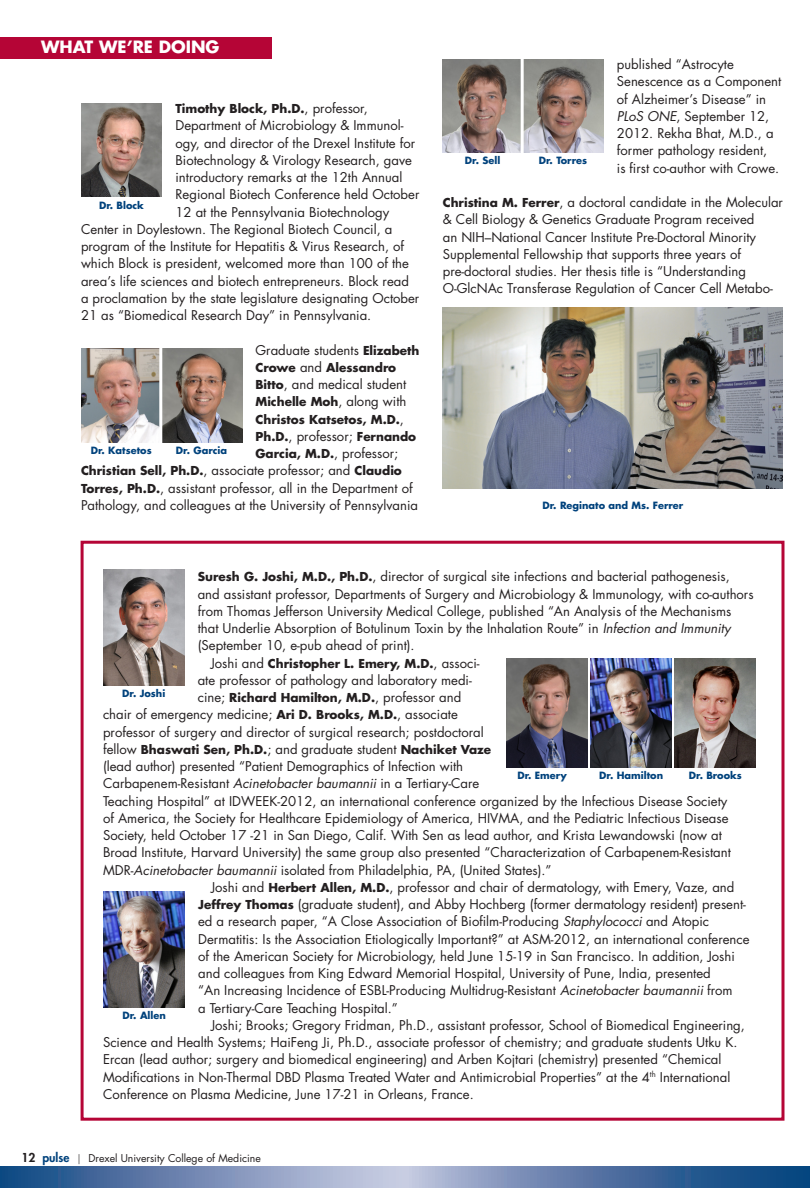
<style>
.page{position:relative;width:810px;height:1188px;background:#fff}
.page>*{position:absolute;margin:0;border:0;box-sizing:border-box;transform-origin:0 0}
.Headlines_smaller_se{font:700 16.5px "Futura";color:#fff}
.Body_1{font:13.2px/17.2px "Futura";color:#231f20}
.Body_NoIndent{font:13.2px/17.2px "Futura";color:#231f20}
.Body_NoIndent-2{font:700 12px "Futura";color:#231f20}
.Body_1-2{font:700 12px "Futura";color:#231f20}
.t1{font:10.5px "Futura";color:#231f20}
.Caption_blue_Names{font:700 9.75px "Futura";color:#01427c}
.s1{font-weight:400;font-size:13.2px}
.s2{font-weight:700;font-size:12px}
.s3{font-style:italic}
.s4{font-weight:800;font-size:12px}
.s5{font-weight:800;font-size:12px;color:#01427c}
.s6{font-family:"Miller Text"}
</style>
<div class="page">
<svg style="left:0;top:1166px;width:810px;height:22px;background:#6481ad"></svg>
<div style="left:81px;top:541px;width:703px;height:580px;border:3px solid #b50536"></div>
<div style="left:0;top:37px;width:272px;height:22px;background:#b50536"></div>
<img style="left:81px;top:349px;width:78px;height:93px">
<img style="left:162px;top:349px;width:80px;height:93px">
<img style="left:443px;top:59px;width:78px;height:94px">
<img style="left:524px;top:59px;width:79px;height:94px">
<img style="left:81px;top:103px;width:81px;height:94px">
<img style="left:443px;top:308px;width:340px;height:180px">
<img style="left:507px;top:659px;width:81px;height:109px">
<img style="left:591px;top:659px;width:81px;height:109px">
<img style="left:675px;top:659px;width:81px;height:109px">
<img style="left:104px;top:892px;width:81px;height:116px">
<img style="left:103px;top:570px;width:81px;height:116px">
<p class="Headlines_smaller_se" style="left:41px;top:36px;width:180px">WHAT WE’RE DOING</p>
<p class="Body_NoIndent-2" style="left:176px;top:100px;width:194px">Timothy Block, Ph.D.<span class="s1">, professor,</span></p>
<p class="Body_NoIndent" style="left:176px;top:117px;width:230px">Department of Microbiology &amp; Immunol-</p>
<p class="Body_NoIndent" style="left:176px;top:134px;width:241px">ogy, and director of the Drexel Institute for</p>
<p class="Body_NoIndent" style="left:176px;top:151px;width:238px">Biotechnology &amp; Virology Research, gave</p>
<p class="Body_NoIndent" style="left:176px;top:168px;width:228px">introductory remarks at the 12th Annual</p>
<p class="Body_NoIndent" style="left:176px;top:186px;width:245px">Regional Biotech Conference held October</p>
<p class="Body_NoIndent" style="left:176px;top:203px;width:215px">12 at the Pennsylvania Biotechnology</p>
<p class="Body_NoIndent" style="left:81px;top:220px;width:313px">Center in Doylestown. The Regional Biotech Council, a</p>
<p class="Body_NoIndent" style="left:81px;top:237px;width:325px">program of the Institute for Hepatitis &amp; Virus Research, of</p>
<p class="Body_NoIndent" style="left:81px;top:255px;width:329px">which Block is president, welcomed more than 100 of the</p>
<p class="Body_NoIndent" style="left:81px;top:272px;width:330px">area’s life sciences and biotech entrepreneurs. Block read</p>
<p class="Body_NoIndent" style="left:81px;top:289px;width:340px">a proclamation by the state legislature designating October</p>
<p class="Body_NoIndent" style="left:81px;top:306px;width:292px">21 as “Biomedical Research Day” in Pennsylvania.</p>
<p class="Body_NoIndent" style="left:256px;top:341px;width:166px">Graduate students <span class="s2">Elizabeth</span></p>
<p class="Body_NoIndent-2" style="left:256px;top:359px;width:142px">Crowe <span class="s1">and</span> Alessandro</p>
<p class="Body_NoIndent" style="left:256px;top:375px;width:152px"><span class="s2">Bitto</span>, and medical student</p>
<p class="Body_NoIndent-2" style="left:256px;top:394px;width:152px">Michelle Moh<span class="s1">, along with</span></p>
<p class="Body_NoIndent-2" style="left:256px;top:411px;width:150px">Christos Katsetos, M.D.<span class="s1">,</span></p>
<p class="Body_NoIndent-2" style="left:256px;top:428px;width:162px">Ph.D.<span class="s1">, professor;</span> Fernando</p>
<p class="Body_NoIndent-2" style="left:256px;top:445px;width:144px">Garcia, M.D.<span class="s1">, professor;</span></p>
<p class="Body_NoIndent-2" style="left:81px;top:463px;width:322px">Christian Sell, Ph.D.<span class="s1">, associate professor; and</span> Claudio</p>
<p class="Body_NoIndent" style="left:81px;top:479px;width:339px"><span class="s2">Torres, Ph.D.</span>, assistant professor, all in the Department of<br>Pathology, and colleagues at the University of Pennsylvania</p>
<p class="Caption_blue_Names" style="left:99px;top:198px;width:46px">Dr. Block</p>
<p class="Caption_blue_Names" style="left:91px;top:443px;width:63px">Dr. Katsetos</p>
<p class="Caption_blue_Names" style="left:176px;top:443px;width:53px">Dr. Garcia</p>
<p class="Body_NoIndent" style="left:617px;top:55px;width:166px">published “Astrocyte<br>Senescence as a Component of Alzheimer’s Disease” in<br><span class="s3">PLoS ONE</span>, September 12,<br>2012. Rekha Bhat, M.D., a former pathology resident,<br>is first co-author with Crowe.</p>
<p class="Body_NoIndent" style="left:443px;top:193px;width:342px"><span class="s2">Christina M. Ferrer</span>, a doctoral candidate in the Molecular &amp; Cell Biology &amp; Genetics Graduate Program received<br>an NIH–National Cancer Institute Pre-Doctoral Minority Supplemental Fellowship that supports three years of pre-doctoral studies. Her thesis title is “Understanding O-GlcNAc Transferase Regulation of Cancer Cell Metabo-</p>
<p class="Caption_blue_Names" style="left:465px;top:154px;width:37px">Dr. Sell</p>
<p class="Caption_blue_Names" style="left:539px;top:154px;width:50px">Dr. Torres</p>
<p class="Caption_blue_Names" style="left:542px;top:499px;width:142px">Dr. Reginato and Ms. Ferrer</p>
<p class="Body_NoIndent" style="left:198px;top:568px;width:557px"><span class="s2">Suresh G. Joshi, M.D., Ph.D.</span>, director of surgical site infections and bacterial pathogenesis, and assistant professor, Departments of Surgery and Microbiology &amp; Immunology, with co-authors from Thomas Jefferson University Medical College, published “An Analysis of the Mechanisms that Underlie Absorption of Botulinum Toxin by the Inhalation Route” in <span class="s3">Infection and Immunity </span>(September 10, e-pub ahead of print).</p>
<p class="Body_1-2" style="left:211px;top:655px;width:270px"><span class="s1">Joshi and</span> Christopher L. Emery, M.D.<span class="s1">, associ-</span></p>
<p class="Body_1" style="left:198px;top:671px;width:276px">ate professor of pathology and laboratory medi-</p>
<p class="Body_1-2" style="left:198px;top:689px;width:265px"><span class="s1">cine;</span> Richard Hamilton, M.D.<span class="s1">, professor and</span></p>
<p class="Body_1" style="left:103px;top:706px;width:382px">chair of emergency medicine; <span class="s2">Ari D. Brooks, M.D.</span>, associate professor of surgery and director of surgical research; postdoctoral</p>
<p class="Body_1-2" style="left:103px;top:741px;width:390px"><span class="s1">fellow</span> Bhaswati Sen, Ph.D.<span class="s1">; and graduate student</span> Nachiket Vaze</p>
<p class="Body_1" style="left:103px;top:758px;width:629px">(lead author) presented “Patient Demographics of Infection with<br>Carbapenem-Resistant <span class="s3">Acinetobacter baumannii</span> in a Tertiary-Care<br>Teaching Hospital” at IDWEEK-2012, an international conference organized by the Infectious Disease Society of America, the Society for Healthcare Epidemiology of America, HIVMA, and the Pediatric Infectious Disease Society, held October 17 -21 in San Diego, Calif. With Sen as lead author, and Krista Lewandowski (now at Broad Institute, Harvard University) the same group also presented “Characterization of Carbapenem-Resistant MDR-<span class="s3">Acinetobacter baumannii</span> isolated from Philadelphia, PA, (United States).”</p>
<p class="Body_1" style="left:198px;top:878px;width:553px;text-indent:13px">Joshi and <span class="s2">Herbert Allen, M.D.</span>, professor and chair of dermatology, with Emery, Vaze, and <span class="s2">Jeffrey Thomas</span> (graduate student), and Abby Hochberg (former dermatology resident) present&shy;ed a research paper, “A Close Association of Biofilm-Producing <span class="s3">Staphylococci</span> and Atopic Dermatitis: Is the Association Etiologically Important?” at ASM-2012, an international conference of the American Society for Microbiology, held June 15-19 in San Francisco. In addition, Joshi and colleagues from King Edward Memorial Hospital, University of Pune, India, presented<br>“An Increasing Incidence of ESBL-Producing Multidrug-Resistant <span class="s3">Acinetobacter baumannii</span> from<br>a Tertiary-Care Teaching Hospital.”</p>
<p class="Body_1" style="left:103px;top:1016px;width:643px;text-indent:108px">Joshi; Brooks; Gregory Fridman, Ph.D., assistant professor, School of Biomedical Engineering, Science and Health Systems; HaiFeng Ji, Ph.D., associate professor of chemistry; and graduate students Utku K.<br>Ercan (lead author; surgery and biomedical engineering) and Arben Kojtari (chemistry) presented “Chemical Modifications in Non-Thermal DBD Plasma Treated Water and Antimicrobial Properties” at the 4<sup>th</sup> International Conference on Plasma Medicine, June 17-21 in Orleans, France.</p>
<p class="Caption_blue_Names" style="left:122px;top:687px;width:45px">Dr. Joshi</p>
<p class="Caption_blue_Names" style="left:517px;top:769px;width:51px">Dr. Emery</p>
<p class="Caption_blue_Names" style="left:599px;top:769px;width:65px">Dr. Hamilton</p>
<p class="Caption_blue_Names" style="left:689px;top:769px;width:55px">Dr. Brooks</p>
<p class="Caption_blue_Names" style="left:122px;top:1009px;width:45px">Dr. Allen</p>
<p class="t1" style="left:22px;top:1150px;width:241px"><span class="s4">12</span> <span class="s5">pulse</span> <span class="s6">|</span> Drexel University College of Medicine</p>
</div>
